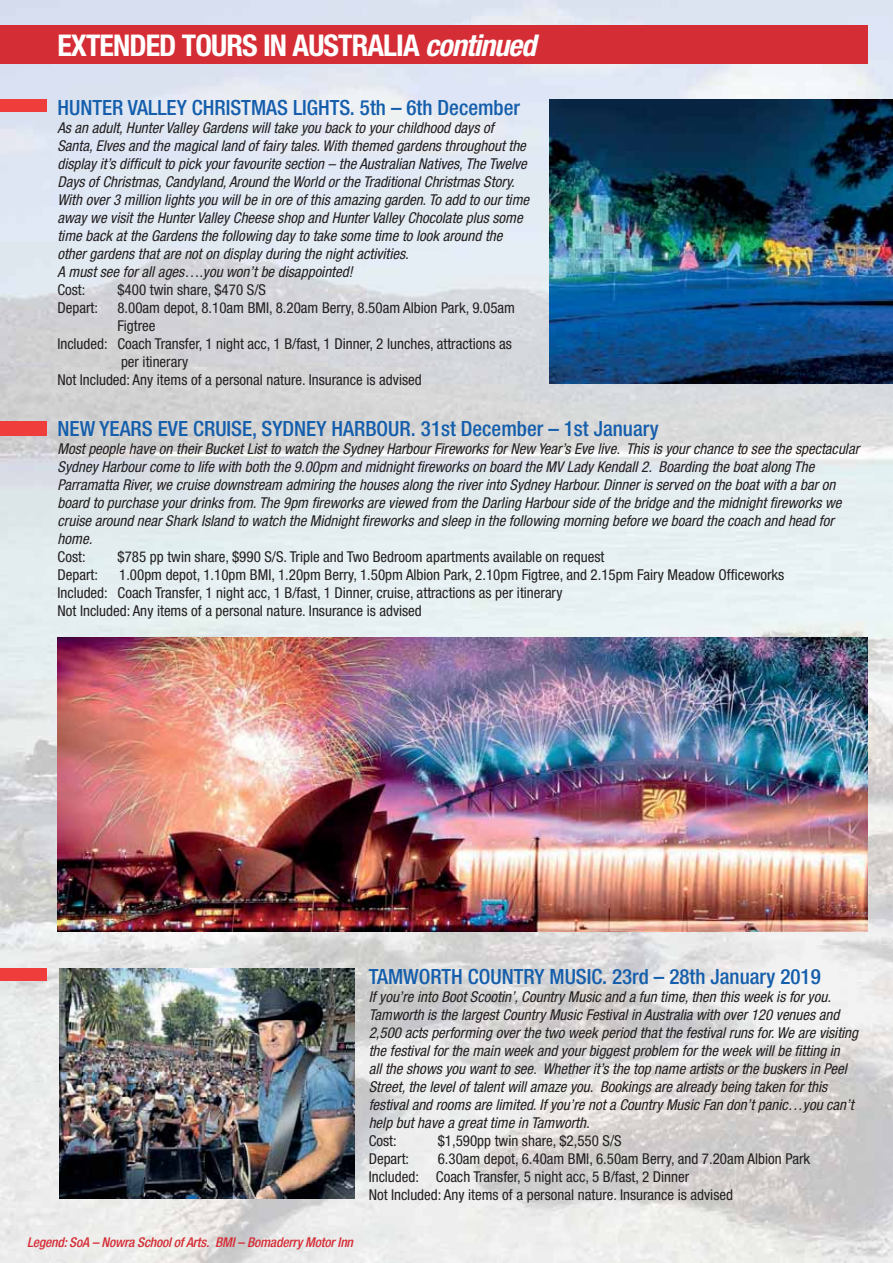
<style>
.page{position:relative;width:893px;height:1263px;background:#fff}
.page>*{position:absolute;margin:0;border:0;box-sizing:border-box;transform-origin:0 0}
.t1{font:700 condensed 30px "Helvetica Neue LT Std";letter-spacing:-.03em;color:#fff}
.t2{font:500 condensed 21px "Helvetica Neue LT Std";color:#145eac}
.t3{font:italic condensed 15px/18px "Helvetica Neue LT";color:#231f20}
.t4{font:condensed 15px/18px "Helvetica Neue LT Std";color:#231f20}
.t5{font:italic 500 condensed 13.5px "Helvetica Neue LT Std";letter-spacing:-.015em;color:#d52d36}
.s1{font-style:italic}
</style>
<div class="page">
<img style="left:0;top:0;width:893px;height:1263px">
<div style="left:0;top:26px;width:867px;height:38px;background:#d52d36"></div>
<div style="left:0;top:100px;width:46px;height:12px;background:#ef3d3b"></div>
<img style="left:550px;top:100px;width:343px;height:284px">
<div style="left:0;top:421px;width:46px;height:15px;background:#ef3d3b"></div>
<img style="left:58px;top:638px;width:809px;height:293px">
<div style="left:0;top:969px;width:46px;height:12px;background:#ef3d3b"></div>
<img style="left:59px;top:969px;width:295px;height:229px">
<h1 class="t1" style="left:57px;top:34px;width:480px">EXTENDED TOURS IN AUSTRALIA <span class="s1">continued</span></h1>
<h2 class="t2" style="left:57px;top:100px;width:464px">HUNTER VALLEY CHRISTMAS LIGHTS. 5th – 6th December</h2>
<p class="t3" style="left:57px;top:120px;width:473px">As an adult, Hunter Valley Gardens will take you back to your childhood days of Santa, Elves and the magical land of fairy tales. With themed gardens throughout the display it’s difficult to pick your favourite section – the Australian Natives, The Twelve Days of Christmas, Candyland, Around the World or the Traditional Christmas Story.<br>With over 3 million lights you will be in ore of this amazing garden. To add to our time away we visit the Hunter Valley Cheese shop and Hunter Valley Chocolate plus some time back at the Gardens the following day to take some time to look around the other gardens that are not on display during the night activities.<br>A must see for all ages….you won’t be disappointed!</p>
<p class="t4" style="left:57px;top:282px;width:30px">Cost:</p>
<p class="t4" style="left:117px;top:282px;width:150px">$400 twin share, $470 S/S</p>
<p class="t4" style="left:57px;top:300px;width:42px">Depart:</p>
<p class="t4" style="left:117px;top:300px;width:399px">8.00am depot, 8.10am BMI, 8.20am Berry, 8.50am Albion Park, 9.05am</p>
<p class="t4" style="left:117px;top:318px;width:40px">Figtree</p>
<p class="t4" style="left:57px;top:336px;width:456px">Included: Coach Transfer, 1 night acc, 1 B/fast, 1 Dinner, 2 lunches, attractions as</p>
<p class="t4" style="left:121px;top:354px;width:69px">per itinerary</p>
<p class="t4" style="left:57px;top:372px;width:366px">Not Included: Any items of a personal nature. Insurance is advised</p>
<h2 class="t2" style="left:58px;top:421px;width:603px">NEW YEARS EVE CRUISE, SYDNEY HARBOUR. 31st December – 1st January</h2>
<p class="t3" style="left:58px;top:441px;width:803px">Most people have on their Bucket List to watch the Sydney Harbour Fireworks for New Year’s Eve live. This is your chance to see the spectacular Sydney Harbour come to life with both the 9.00pm and midnight fireworks on board the MV Lady Kendall 2. Boarding the boat along The Parramatta River, we cruise downstream admiring the houses along the river into Sydney Harbour. Dinner is served on the boat with a bar on board to purchase your drinks from. The 9pm fireworks are viewed from the Darling Harbour side of the bridge and the midnight fireworks we cruise around near Shark Island to watch the Midnight fireworks and sleep in the following morning before we board the coach and head for home.</p>
<p class="t4" style="left:58px;top:549px;width:30px">Cost:</p>
<p class="t4" style="left:118px;top:549px;width:488px">$785 pp twin share, $990 S/S. Triple and Two Bedroom apartments available on request</p>
<p class="t4" style="left:58px;top:567px;width:42px">Depart:</p>
<p class="t4" style="left:58px;top:567px;width:728px;text-indent:62px">1.00pm depot, 1.10pm BMI, 1.20pm Berry, 1.50pm Albion Park, 2.10pm Figtree, and 2.15pm Fairy Meadow Officeworks<br>Included: Coach Transfer, 1 night acc, 1 B/fast, 1 Dinner, cruise, attractions as per itinerary<br>Not Included: Any items of a personal nature. Insurance is advised</p>
<p class="t5" style="left:27px;top:1237px;width:328px">Legend: SoA – Nowra School of Arts. BMI – Bomaderry Motor Inn</p>
<h2 class="t2" style="left:369px;top:969px;width:454px">TAMWORTH COUNTRY MUSIC. 23rd – 28th January 2019</h2>
<p class="t3" style="left:369px;top:989px;width:491px">If you’re into Boot Scootin’, Country Music and a fun time, then this week is for you.<br>Tamworth is the largest Country Music Festival in Australia with over 120 venues and 2,500 acts performing over the two week period that the festival runs for. We are visiting the festival for the main week and your biggest problem for the week will be fitting in<br>all the shows you want to see. Whether it’s the top name artists or the buskers in Peel Street, the level of talent will amaze you. Bookings are already being taken for this festival and rooms are limited. If you’re not a Country Music Fan don’t panic…you can’t help but have a great time in Tamworth.</p>
<p class="t4" style="left:369px;top:1133px;width:30px">Cost:</p>
<p class="t4" style="left:438px;top:1133px;width:186px">$1,590pp twin share, $2,550 S/S</p>
<p class="t4" style="left:369px;top:1150px;width:42px">Depart:</p>
<p class="t4" style="left:369px;top:1150px;width:443px;text-indent:69px">6.30am depot, 6.40am BMI, 6.50am Berry, and 7.20am Albion Park<br>Included: Coach Transfer, 5 night acc, 5 B/fast, 2 Dinner<br>Not Included: Any items of a personal nature. Insurance is advised</p>
</div>
